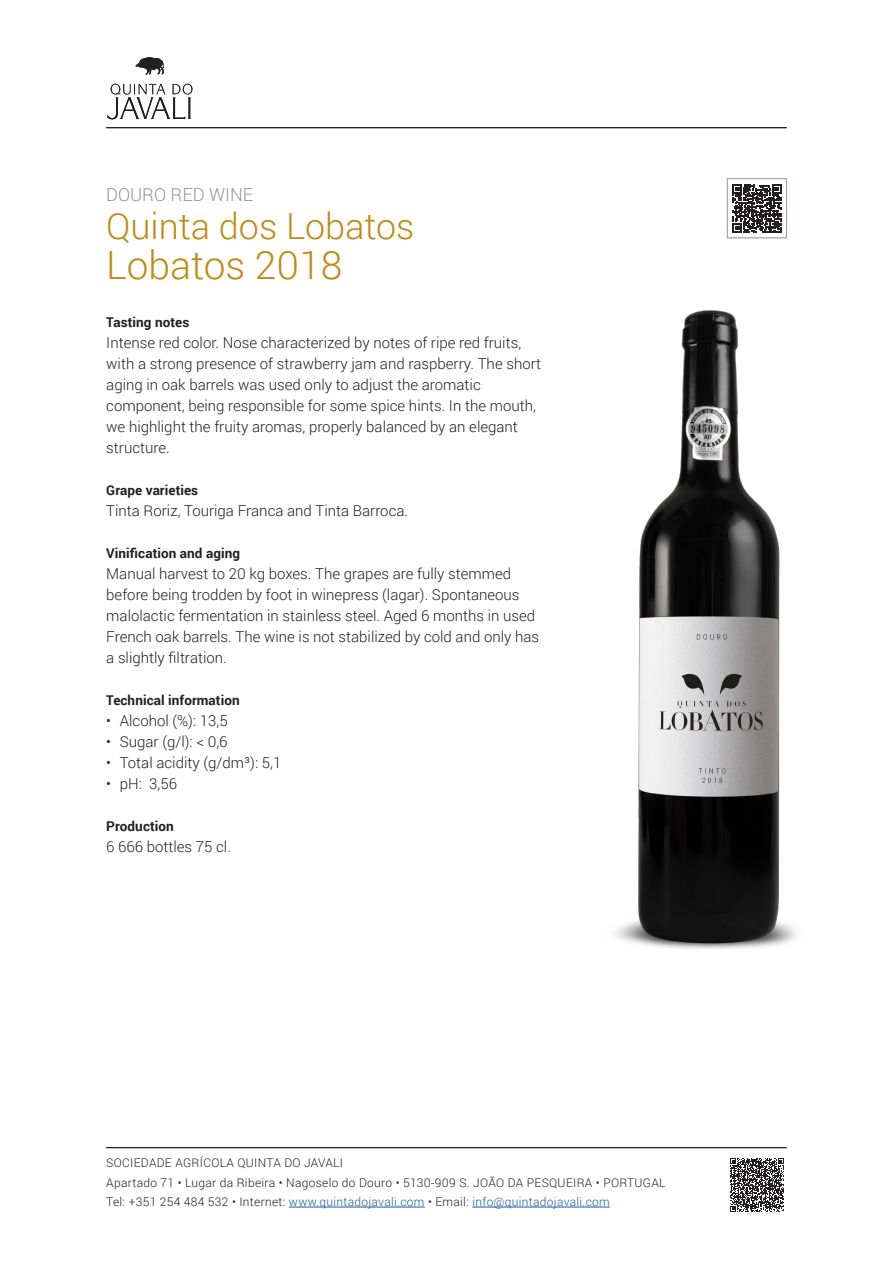
<style>
.page{position:relative;width:893px;height:1263px;background:#fff}
.page>*{position:absolute;margin:0;border:0;box-sizing:border-box;transform-origin:0 0}
.Nome_TOC{font:300 39px "Roboto";color:#c18a15}
.Marca{font:300 36px "Roboto";color:#c18a15}
.Categoria{font:300 18px "Roboto";color:#939598}
.texto{font:300 15px/21px "Roboto";color:#231f20}
.t2{font:700 13.5px "Roboto";letter-spacing:.005em;color:#231f20}
.t1{font:300 12px/19.5px "Roboto";letter-spacing:.025em;color:#231f20}
.s1{color:#175d9e}
</style>
<div class="page">
<svg style="left:730px;top:1158px;width:54px;height:53px"></svg>
<img style="left:615px;top:310px;width:182px;height:639px">
<svg style="left:733px;top:184px;width:48px;height:49px"></svg>
<div style="left:727px;top:178px;width:60px;height:60px;border:1px solid #94a0a9"></div>
<hr style="left:289px;top:1207px;width:136px;height:1px;background:#175d9e">
<hr style="left:472px;top:1207px;width:138px;height:1px;background:#175d9e">
<svg style="left:107px;top:84px;width:85px;height:35px"></svg>
<svg style="left:135px;top:57px;width:29px;height:17px"></svg>
<hr style="left:106px;top:127px;width:681px;height:1px;background:#231f20">
<hr style="left:106px;top:1147px;width:681px;height:1px;background:#231f20">
<p class="Categoria" style="left:106px;top:182px;width:148px">DOURO RED WINE</p>
<p class="Marca" style="left:106px;top:201px;width:310px">Quinta dos Lobatos</p>
<p class="Nome_TOC" style="left:106px;top:238px;width:238px">Lobatos 2018</p>
<p class="t2" style="left:106px;top:313px;width:85px">Tasting notes</p>
<p class="texto" style="left:106px;top:332px;width:436px">Intense red color. Nose characterized by notes of ripe red fruits, with a strong presence of strawberry jam and raspberry. The short aging in oak barrels was used only to adjust the aromatic component, being responsible for some spice hints. In the mouth, we highlight the fruity aromas, properly balanced by an elegant structure.</p>
<p class="t2" style="left:106px;top:481px;width:93px">Grape varieties</p>
<p class="texto" style="left:106px;top:500px;width:303px">Tinta Roriz, Touriga Franca and Tinta Barroca.</p>
<p class="t2" style="left:106px;top:544px;width:135px">Vinification and aging</p>
<p class="texto" style="left:106px;top:563px;width:434px">Manual harvest to 20 kg boxes. The grapes are fully stemmed before being trodden by foot in winepress (lagar). Spontaneous malolactic fermentation in stainless steel. Aged 6 months in used French oak barrels. The wine is not stabilized by cold and only has a slightly filtration.</p>
<p class="t2" style="left:106px;top:691px;width:135px">Technical information</p>
<p class="texto" style="left:106px;top:710px;width:123px">• Alcohol (%): 13,5</p>
<p class="texto" style="left:106px;top:731px;width:123px">• Sugar (g/l): &lt; 0,6</p>
<p class="texto" style="left:106px;top:752px;width:177px">• Total acidity (g/dm³): 5,1</p>
<p class="texto" style="left:106px;top:773px;width:72px">• pH: 3,56</p>
<p class="t2" style="left:106px;top:817px;width:69px">Production</p>
<p class="texto" style="left:106px;top:836px;width:126px">6 666 bottles 75 cl.</p>
<p class="t1" style="left:106px;top:1153px;width:561px">SOCIEDADE AGRÍCOLA QUINTA DO JAVALI<br>Apartado 71 • Lugar da Ribeira • Nagoselo do Douro • 5130-909 S. JOÃO DA PESQUEIRA • PORTUGAL<br>Tel: +351 254 484 532 • Internet: <span class="s1">www.quintadojavali.com</span> • Email: <span class="s1">info@quintadojavali.com</span></p>
</div>
